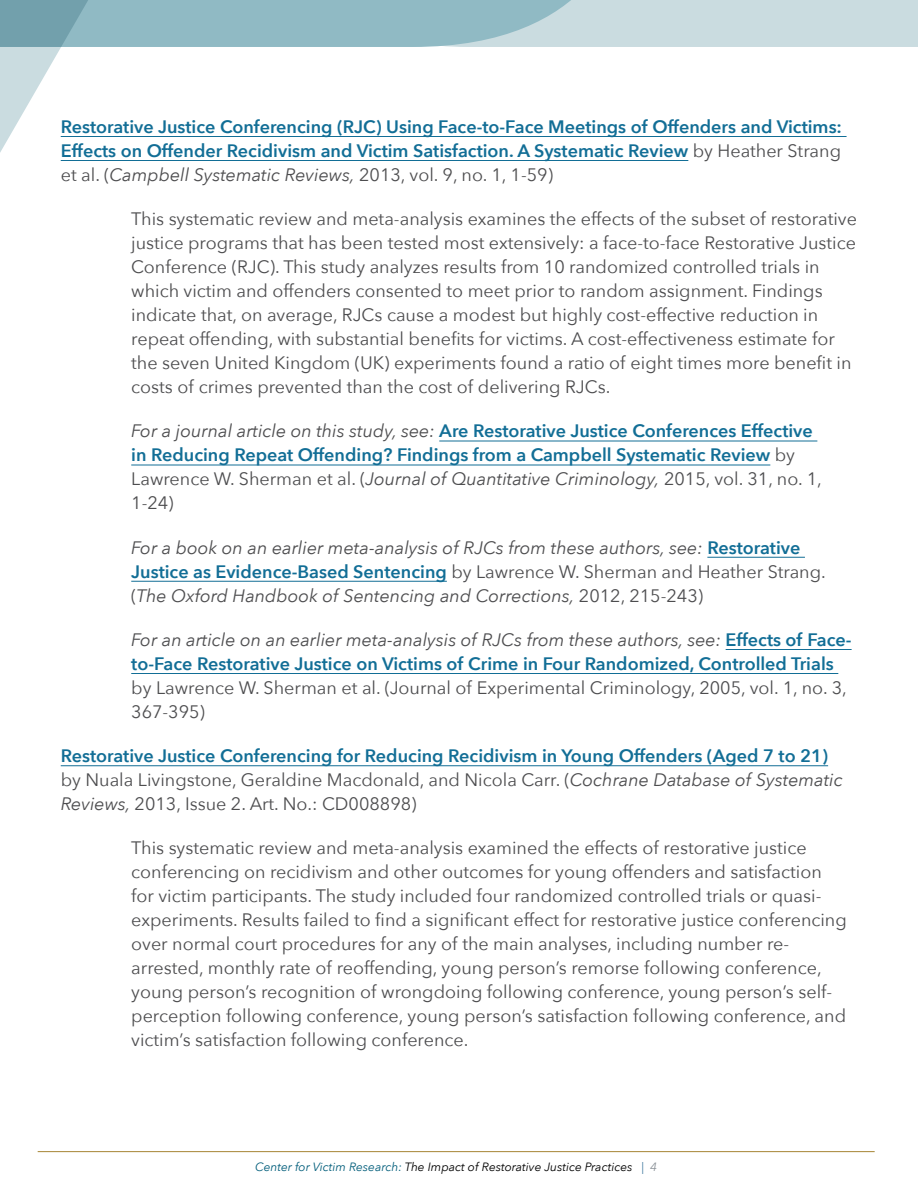
<style>
.page{position:relative;width:918px;height:1188px;background:#fff}
.page>*{position:absolute;margin:0;border:0;box-sizing:border-box;transform-origin:0 0}
.Body_indented{font:18px/24px "Avenir Next";color:#4d4d4f}
.Body_indented-2{font:600 18px/24px "Avenir Next";color:#126e96}
.Body{font:600 18px/24px "Avenir Next";color:#126e96;text-align:justify}
.Body_indented-3{font:italic 18px/24px "Avenir Next";color:#4d4d4f}
.Body-2{font:18px/24px "Avenir Next";color:#4d4d4f}
.t1{font:italic 12px "Avenir Next";color:#000}
.s1{font-weight:400;color:#4d4d4f}
.s2{font-weight:400;font-style:italic;color:#4d4d4f}
.s3{font-weight:600;font-style:normal;color:#126e96}
.s4{font-style:normal}
.s5{font-weight:600;color:#126e96}
.s6{font-style:italic}
.s7{color:#035e7b}
.s8{color:#447ca1}
.s9{color:#8c9399}
</style>
<div class="page">
<svg style="left:0;top:0;width:918px;height:161px"></svg>
<hr style="left:38px;top:1151px;width:837px;height:1px;background:#a68534">
<hr style="left:61px;top:136px;width:786px;height:1px;background:#126e96">
<hr style="left:61px;top:160px;width:627px;height:1px;background:#126e96">
<hr style="left:439px;top:441px;width:378px;height:1px;background:#126e96">
<hr style="left:131px;top:465px;width:639px;height:1px;background:#126e96">
<hr style="left:707px;top:557px;width:98px;height:1px;background:#126e96">
<hr style="left:131px;top:581px;width:316px;height:1px;background:#126e96">
<hr style="left:726px;top:649px;width:126px;height:1px;background:#126e96">
<hr style="left:131px;top:673px;width:707px;height:1px;background:#126e96">
<hr style="left:61px;top:765px;width:767px;height:1px;background:#126e96">
<p class="Body" style="left:61px;top:114px;width:783px">Restorative Justice Conferencing (RJC) Using Face-to-Face Meetings of Offenders and Victims:<br>Effects on Offender Recidivism and Victim Satisfaction. A Systematic Review <span class="s1">by Heather Strang et al. (</span><span class="s2">Campbell Systematic Reviews,</span> <span class="s1">2013, vol. 9, no. 1, 1-59)</span></p>
<p class="Body_indented" style="left:131px;top:206px;width:727px">This systematic review and meta-analysis examines the effects of the subset of restorative justice programs that has been tested most extensively: a face-to-face Restorative Justice Conference (RJC). This study analyzes results from 10 randomized controlled trials in which victim and offenders consented to meet prior to random assignment. Findings indicate that, on average, RJCs cause a modest but highly cost-effective reduction in repeat offending, with substantial benefits for victims. A cost-effectiveness estimate for the seven United Kingdom (UK) experiments found a ratio of eight times more benefit in costs of crimes prevented than the cost of delivering RJCs.</p>
<p class="Body_indented-2" style="left:131px;top:419px;width:692px"><span class="s2">For a journal article on this study, see:</span> Are Restorative Justice Conferences Effective in Reducing Repeat Offending? Findings from a Campbell Systematic Review <span class="s1">by Lawrence W. Sherman et al. (</span><span class="s2">Journal of Quantitative Criminology,</span> <span class="s1">2015, vol. 31, no. 1, 1-24)</span></p>
<p class="Body_indented-3" style="left:131px;top:534px;width:696px">For a book on an earlier meta-analysis of RJCs from these authors, see: <span class="s3">Restorative<br>Justice as Evidence-Based Sentencing</span> <span class="s4">by Lawrence W. Sherman and Heather Strang. (</span>The Oxford Handbook of Sentencing and Corrections, <span class="s4">2012, 215-243)</span></p>
<p class="Body_indented-2" style="left:131px;top:627px;width:722px"><span class="s2">For an article on an earlier meta-analysis of RJCs from these authors, see:</span> Effects of Face&shy;to-Face Restorative Justice on Victims of Crime in Four Randomized, Controlled Trials <span class="s1">by Lawrence W. Sherman et al. (Journal of Experimental Criminology, 2005, vol. 1, no. 3, 367-395)</span></p>
<p class="Body-2" style="left:61px;top:743px;width:783px"><span class="s5">Restorative Justice Conferencing for Reducing Recidivism in Young Offenders (Aged 7 to 21) </span>by Nuala Livingstone, Geraldine Macdonald, and Nicola Carr. (<span class="s6">Cochrane Database of Systematic<br>Reviews,</span> 2013, Issue 2. Art. No.: CD008898)</p>
<p class="Body_indented" style="left:131px;top:835px;width:717px">This systematic review and meta-analysis examined the effects of restorative justice conferencing on recidivism and other outcomes for young offenders and satisfaction for victim participants. The study included four randomized controlled trials or quasi&shy;experiments. Results failed to find a significant effect for restorative justice conferencing over normal court procedures for any of the main analyses, including number re&shy;arrested, monthly rate of reoffending, young person’s remorse following conference, young person’s recognition of wrongdoing following conference, young person’s self&shy;perception following conference, young person’s satisfaction following conference, and victim’s satisfaction following conference.</p>
<p class="t1" style="left:255px;top:1156px;width:403px"><span class="s7">Center for Victim Research:</span> The Impact of Restorative Justice Practices <span class="s8">|</span> <span class="s9">4</span></p>
</div>
